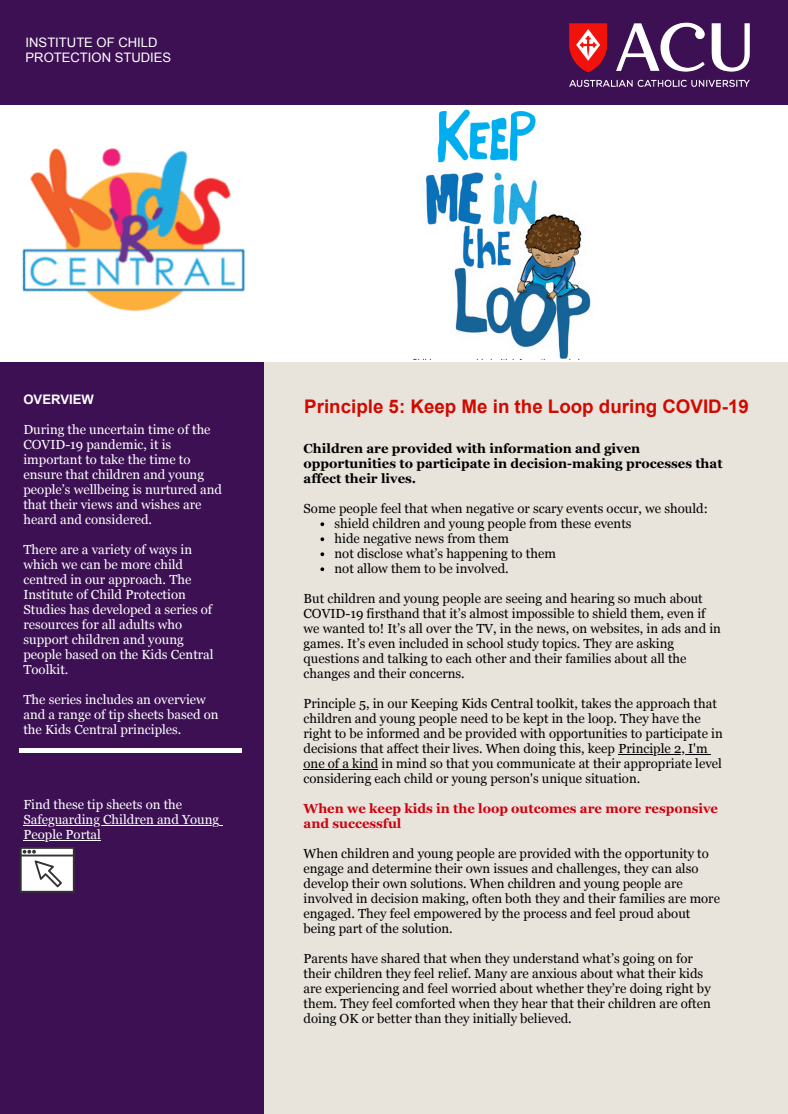
<style>
.page{position:relative;width:788px;height:1114px;background:#fff}
.page>*{position:absolute;margin:0;border:0;box-sizing:border-box;transform-origin:0 0}
.t1{font:700 18.75px "Arial";color:#d00a00}
.t2{font:13.12px/15px "Georgia";color:#000}
.t3{font:13.12px/15px "Georgia";color:#fff}
.t4{font:700 13.12px/15px "Georgia";color:#000}
.t5{font:700 13.12px/15px "Georgia";color:#cf000f}
.t6{font:700 13.12px "Arial";color:#fff}
.t7{font:13px/15.2px "Arial";color:#fff}
</style>
<div class="page">
<div style="left:0;top:0;width:788px;height:1113px;background:#3c1053"></div>
<div style="left:264px;top:361px;width:524px;height:752px;background:#e8e3db"></div>
<div style="left:1px;top:105px;width:787px;height:256px;background:#fff"></div>
<img style="left:569px;top:22px;width:181px;height:65px">
<hr style="left:23px;top:825px;width:196px;height:1px;background:#fff">
<hr style="left:23px;top:840px;width:78px;height:1px;background:#fff">
<hr style="left:19px;top:748px;width:173px;height:4px;background:#fff">
<hr style="left:192px;top:748px;width:49px;height:4px;background:#fff">
<svg style="left:20px;top:847px;width:55px;height:45px;background:#cbcbcb"></svg>
<hr style="left:618px;top:754px;width:89px;height:1px;background:#000">
<hr style="left:303px;top:769px;width:75px;height:1px;background:#000">
<svg style="left:320px;top:522px;width:4px;height:4px"></svg>
<svg style="left:320px;top:537px;width:4px;height:4px"></svg>
<svg style="left:320px;top:552px;width:4px;height:4px"></svg>
<svg style="left:320px;top:567px;width:4px;height:4px"></svg>
<img style="left:414px;top:109px;width:177px;height:250px">
<img style="left:22px;top:148px;width:223px;height:164px">
<p class="t7" style="left:26px;top:35px;width:147px">INSTITUTE OF CHILD<br>PROTECTION STUDIES</p>
<p class="t6" style="left:23px;top:392px;width:72px">OVERVIEW</p>
<p class="t3" style="left:23px;top:422px;width:200px">During the uncertain time of the<br>COVID-19 pandemic, it is important to take the time to ensure that children and young people’s wellbeing is nurtured and that their views and wishes are heard and considered.</p>
<p class="t3" style="left:23px;top:542px;width:192px">There are a variety of ways in which we can be more child centred in our approach. The<br>Institute of Child Protection<br>Studies has developed a series of resources for all adults who support children and young people based on the Kids Central<br>Toolkit.</p>
<p class="t3" style="left:23px;top:692px;width:197px">The series includes an overview and a range of tip sheets based on the Kids Central principles.</p>
<p class="t3" style="left:23px;top:797px;width:197px">Find these tip sheets on the<br>Safeguarding Children and Young<br>People Portal</p>
<h1 class="t1" style="left:304px;top:396px;width:446px">Principle 5: Keep Me in the Loop during COVID-19</h1>
<p class="t4" style="left:303px;top:441px;width:420px">Children are provided with information and given opportunities to participate in decision-making processes that affect their lives.</p>
<p class="t2" style="left:303px;top:501px;width:405px">Some people feel that when negative or scary events occur, we should:</p>
<p class="t2" style="left:334px;top:516px;width:298px">shield children and young people from these events hide negative news from them<br>not disclose what’s happening to them<br>not allow them to be involved.</p>
<p class="t2" style="left:303px;top:591px;width:419px">But children and young people are seeing and hearing so much about COVID-19 firsthand that it’s almost impossible to shield them, even if we wanted to! It’s all over the TV, in the news, on websites, in ads and in games. It’s even included in school study topics. They are asking questions and talking to each other and their families about all the changes and their concerns.</p>
<p class="t2" style="left:303px;top:696px;width:421px">Principle 5, in our Keeping Kids Central toolkit, takes the approach that children and young people need to be kept in the loop. They have the right to be informed and be provided with opportunities to participate in decisions that affect their lives. When doing this, keep Principle 2, I'm one of a kind in mind so that you communicate at their appropriate level considering each child or young person's unique situation.</p>
<p class="t5" style="left:303px;top:801px;width:416px">When we keep kids in the loop outcomes are more responsive and successful</p>
<p class="t2" style="left:303px;top:846px;width:418px">When children and young people are provided with the opportunity to engage and determine their own issues and challenges, they can also develop their own solutions. When children and young people are involved in decision making, often both they and their families are more engaged. They feel empowered by the process and feel proud about being part of the solution.</p>
<p class="t2" style="left:303px;top:951px;width:409px">Parents have shared that when they understand what’s going on for their children they feel relief. Many are anxious about what their kids are experiencing and feel worried about whether they’re doing right by them. They feel comforted when they hear that their children are often doing OK or better than they initially believed.</p>
</div>
